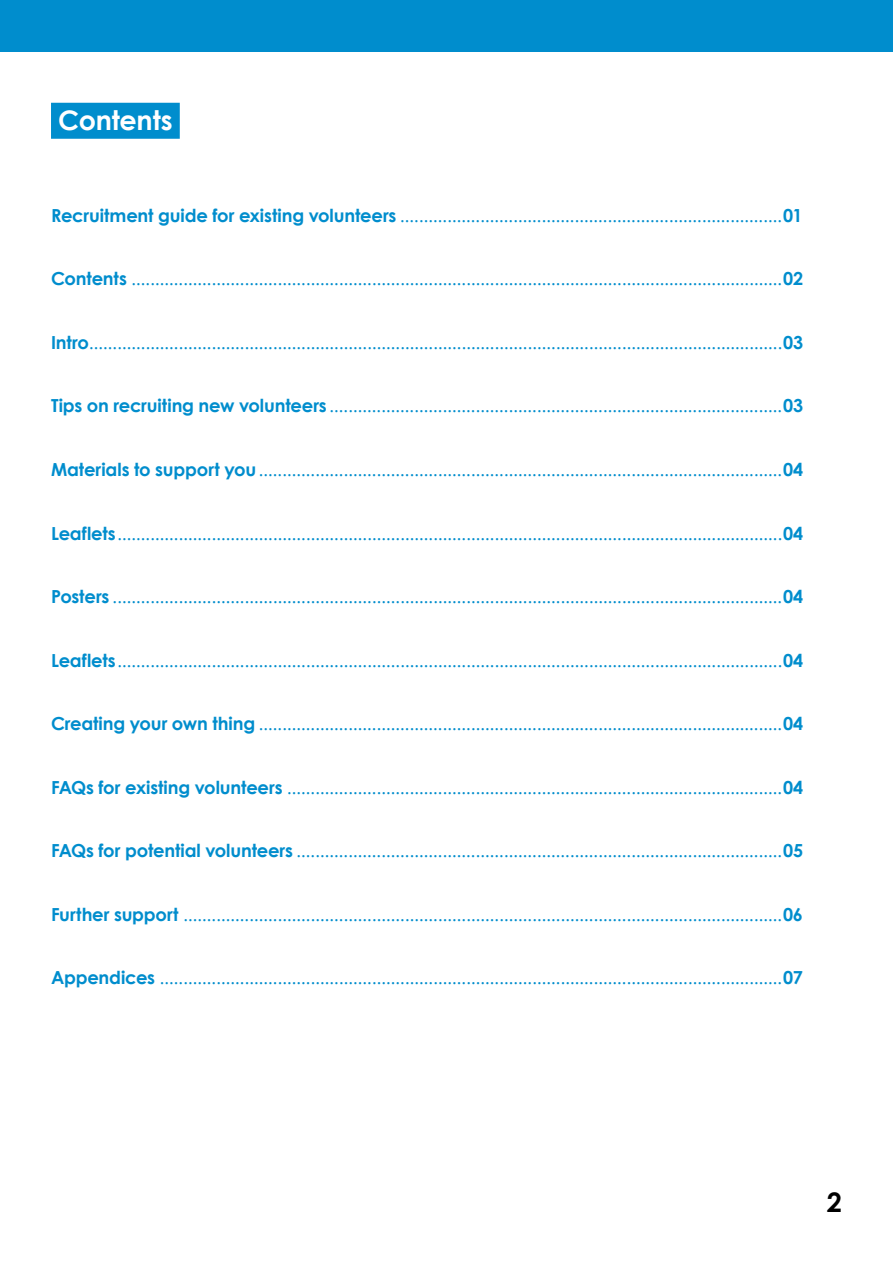
<style>
.page{position:relative;width:893px;height:1263px;background:#fff}
.page>*{position:absolute;margin:0;border:0;box-sizing:border-box;transform-origin:0 0}
.t1{font:700 27px "Century Gothic";letter-spacing:-.01em;color:#fff}
.t2{font:700 27px "Century Gothic";color:#000}
.t3{font:18px "Century Gothic";color:#008dcd}
.s1{font-weight:700}
</style>
<div class="page">
<div style="left:0;top:0;width:893px;height:51px;background:#008dcd"></div>
<div style="left:51px;top:103px;width:129px;height:36px;background:#008dcd"></div>
<h2 class="t1" style="left:58px;top:103px;width:116px">Contents</h2>
<p class="t3" style="left:51px;top:204px;width:753px"><span class="s1">Recruitment guide for existing volunteers</span> .................................................................................<span class="s1">01</span></p>
<p class="t3" style="left:51px;top:268px;width:754px"><span class="s1">Contents</span> ..........................................................................................................................................<span class="s1">02</span></p>
<p class="t3" style="left:51px;top:331px;width:754px"><span class="s1">Intro</span>...................................................................................................................................................<span class="s1">03</span></p>
<p class="t3" style="left:51px;top:395px;width:754px"><span class="s1">Tips on recruiting new volunteers</span> ................................................................................................<span class="s1">03</span></p>
<p class="t3" style="left:51px;top:458px;width:754px"><span class="s1">Materials to support you</span>...............................................................................................................<span class="s1">04</span></p>
<p class="t3" style="left:51px;top:522px;width:754px"><span class="s1">Leaflets</span>.............................................................................................................................................<span class="s1">04</span></p>
<p class="t3" style="left:51px;top:585px;width:754px"><span class="s1">Posters</span> ..............................................................................................................................................<span class="s1">04</span></p>
<p class="t3" style="left:51px;top:649px;width:754px"><span class="s1">Leaflets</span>.............................................................................................................................................<span class="s1">04</span></p>
<p class="t3" style="left:51px;top:713px;width:754px"><span class="s1">Creating your own thing</span> ...............................................................................................................<span class="s1">04</span></p>
<p class="t3" style="left:51px;top:776px;width:754px"><span class="s1">FAQs for existing volunteers</span> .........................................................................................................<span class="s1">04</span></p>
<p class="t3" style="left:51px;top:840px;width:754px"><span class="s1">FAQs for potential volunteers</span> .......................................................................................................<span class="s1">05</span></p>
<p class="t3" style="left:51px;top:903px;width:753px"><span class="s1">Further support</span> ...............................................................................................................................<span class="s1">06</span></p>
<p class="t3" style="left:51px;top:967px;width:753px"><span class="s1">Appendices</span> ....................................................................................................................................<span class="s1">07</span></p>
<h1 class="t2" style="left:827px;top:1185px;width:17px">2</h1>
</div>
